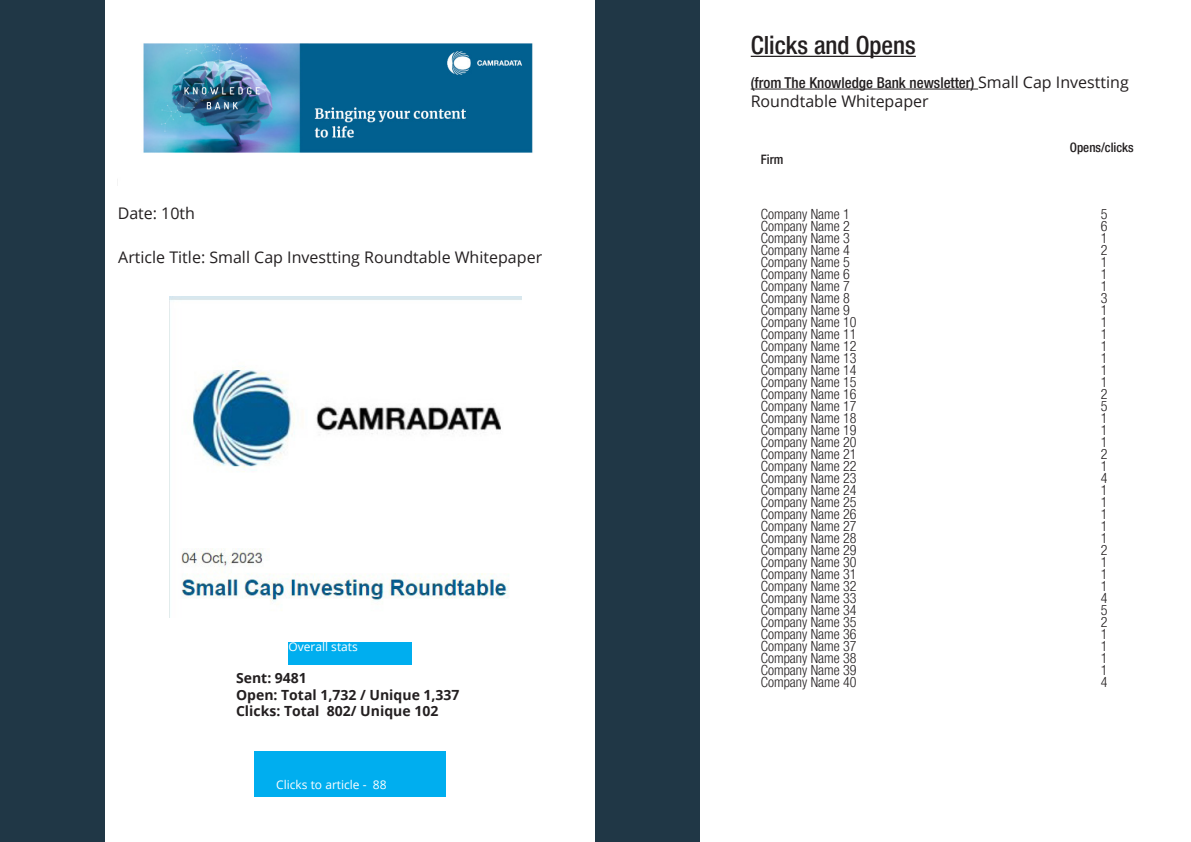
<style>
.page{position:relative;width:1191px;height:842px;background:#fff}
.page>*{position:absolute;margin:0;border:0;box-sizing:border-box;transform-origin:0 0}
.t1{font:500 condensed 25px "Helvetica Neue LT Pro";color:#231f20}
.t2{font:16px "Open Sans";color:#231f20}
.t3{font:500 condensed 15px "Helvetica Neue LT Pro";color:#231f20}
.t4{font:300 condensed 14px/12px "Helvetica Neue LT Pro";color:#231f20}
.t5{font:700 14px/16.8px "Open Sans";color:#231f20}
.t6{font:500 condensed 13px "Helvetica Neue LT Pro";color:#231f20}
.t7{font:12px "Open Sans";color:#fff}
.s1{font-family:"Open Sans";font-weight:400;font-stretch:normal;font-size:16px}
</style>
<div class="page">
<div style="left:0;top:0;width:105px;height:842px;background:#203746"></div>
<img style="left:143px;top:43px;width:390px;height:110px">
<div style="left:254px;top:751px;width:192px;height:46px;background:#00aeef"></div>
<div style="left:288px;top:642px;width:124px;height:23px;background:#00aeef"></div>
<div style="left:595px;top:0;width:105px;height:842px;background:#203746"></div>
<hr style="left:750px;top:56px;width:166px;height:1px;background:#231f20">
<hr style="left:750px;top:89px;width:228px;height:1px;background:#231f20">
<img style="left:169px;top:296px;width:353px;height:321px">
<p class="t2" style="left:118px;top:202px;width:79px">Date: 10th</p>
<p class="t2" style="left:118px;top:246px;width:425px">Article Title: Small Cap Investting Roundtable Whitepaper</p>
<p class="t7" style="left:288px;top:639px;width:71px">Overall stats</p>
<p class="t5" style="left:236px;top:669px;width:72px">Sent: 9481</p>
<p class="t5" style="left:236px;top:686px;width:225px">Open: Total 1,732 / Unique 1,337<br>Clicks: Total 802/ Unique 102</p>
<p class="t7" style="left:276px;top:777px;width:112px">Clicks to article - 88</p>
<p class="t1" style="left:750px;top:30px;width:167px">Clicks and Opens</p>
<p class="t3" style="left:750px;top:73px;width:379px">(from The Knowledge Bank newsletter) <span class="s1">Small Cap Investting</span></p>
<p class="t2" style="left:750px;top:90px;width:179px">Roundtable Whitepaper</p>
<p class="t6" style="left:761px;top:151px;width:24px">Firm</p>
<p class="t4" style="left:761px;top:208px;width:90px">Company Name 1</p>
<p class="t4" style="left:761px;top:220px;width:90px">Company Name 2</p>
<p class="t4" style="left:761px;top:232px;width:90px">Company Name 3</p>
<p class="t4" style="left:761px;top:244px;width:90px">Company Name 4</p>
<p class="t4" style="left:761px;top:256px;width:90px">Company Name 5</p>
<p class="t4" style="left:761px;top:268px;width:90px">Company Name 6</p>
<p class="t4" style="left:761px;top:280px;width:90px">Company Name 7</p>
<p class="t4" style="left:761px;top:292px;width:90px">Company Name 8</p>
<p class="t4" style="left:761px;top:304px;width:90px">Company Name 9</p>
<p class="t4" style="left:761px;top:316px;width:97px">Company Name 10</p>
<p class="t4" style="left:761px;top:328px;width:97px">Company Name 11</p>
<p class="t4" style="left:761px;top:340px;width:97px">Company Name 12</p>
<p class="t4" style="left:761px;top:352px;width:97px">Company Name 13</p>
<p class="t4" style="left:761px;top:364px;width:97px">Company Name 14</p>
<p class="t4" style="left:761px;top:376px;width:97px">Company Name 15</p>
<p class="t4" style="left:761px;top:388px;width:97px">Company Name 16</p>
<p class="t4" style="left:761px;top:400px;width:97px">Company Name 17</p>
<p class="t4" style="left:761px;top:412px;width:97px">Company Name 18</p>
<p class="t4" style="left:761px;top:424px;width:97px">Company Name 19</p>
<p class="t4" style="left:761px;top:436px;width:97px">Company Name 20</p>
<p class="t4" style="left:761px;top:448px;width:97px">Company Name 21</p>
<p class="t4" style="left:761px;top:460px;width:97px">Company Name 22</p>
<p class="t4" style="left:761px;top:472px;width:97px">Company Name 23</p>
<p class="t4" style="left:761px;top:484px;width:97px">Company Name 24</p>
<p class="t4" style="left:761px;top:496px;width:97px">Company Name 25</p>
<p class="t4" style="left:761px;top:508px;width:97px">Company Name 26</p>
<p class="t4" style="left:761px;top:520px;width:97px">Company Name 27</p>
<p class="t4" style="left:761px;top:532px;width:97px">Company Name 28</p>
<p class="t4" style="left:761px;top:544px;width:97px">Company Name 29</p>
<p class="t4" style="left:761px;top:556px;width:97px">Company Name 30</p>
<p class="t4" style="left:761px;top:568px;width:97px">Company Name 31</p>
<p class="t4" style="left:761px;top:580px;width:97px">Company Name 32</p>
<p class="t4" style="left:761px;top:592px;width:97px">Company Name 33</p>
<p class="t4" style="left:761px;top:604px;width:97px">Company Name 34</p>
<p class="t4" style="left:761px;top:616px;width:97px">Company Name 35</p>
<p class="t4" style="left:761px;top:628px;width:97px">Company Name 36</p>
<p class="t4" style="left:761px;top:640px;width:97px">Company Name 37</p>
<p class="t4" style="left:761px;top:652px;width:97px">Company Name 38</p>
<p class="t4" style="left:761px;top:664px;width:97px">Company Name 39</p>
<p class="t4" style="left:761px;top:676px;width:97px">Company Name 40</p>
<p class="t6" style="left:1069px;top:140px;width:65px">Opens/clicks</p>
<p class="t4" style="left:1100px;top:208px;width:8px">5</p>
<p class="t4" style="left:1100px;top:220px;width:8px">6<br>1</p>
<p class="t4" style="left:1100px;top:244px;width:8px">2</p>
<p class="t4" style="left:1100px;top:256px;width:8px">1</p>
<p class="t4" style="left:1100px;top:268px;width:8px">1</p>
<p class="t4" style="left:1100px;top:280px;width:8px">1</p>
<p class="t4" style="left:1100px;top:292px;width:8px">3</p>
<p class="t4" style="left:1100px;top:304px;width:8px">1</p>
<p class="t4" style="left:1100px;top:316px;width:8px">1</p>
<p class="t4" style="left:1100px;top:328px;width:8px">1</p>
<p class="t4" style="left:1100px;top:340px;width:8px">1</p>
<p class="t4" style="left:1100px;top:352px;width:8px">1</p>
<p class="t4" style="left:1100px;top:364px;width:8px">1</p>
<p class="t4" style="left:1100px;top:376px;width:8px">1</p>
<p class="t4" style="left:1100px;top:388px;width:8px">2</p>
<p class="t4" style="left:1100px;top:400px;width:8px">5</p>
<p class="t4" style="left:1100px;top:412px;width:8px">1</p>
<p class="t4" style="left:1100px;top:424px;width:8px">1</p>
<p class="t4" style="left:1100px;top:436px;width:8px">1</p>
<p class="t4" style="left:1100px;top:448px;width:8px">2</p>
<p class="t4" style="left:1100px;top:460px;width:8px">1</p>
<p class="t4" style="left:1100px;top:472px;width:8px">4</p>
<p class="t4" style="left:1100px;top:484px;width:8px">1</p>
<p class="t4" style="left:1100px;top:496px;width:8px">1</p>
<p class="t4" style="left:1100px;top:508px;width:8px">1</p>
<p class="t4" style="left:1100px;top:520px;width:8px">1</p>
<p class="t4" style="left:1100px;top:532px;width:8px">1</p>
<p class="t4" style="left:1100px;top:544px;width:8px">2</p>
<p class="t4" style="left:1100px;top:556px;width:8px">1</p>
<p class="t4" style="left:1100px;top:568px;width:8px">1</p>
<p class="t4" style="left:1100px;top:580px;width:8px">1</p>
<p class="t4" style="left:1100px;top:592px;width:8px">4</p>
<p class="t4" style="left:1100px;top:604px;width:8px">5</p>
<p class="t4" style="left:1100px;top:616px;width:8px">2</p>
<p class="t4" style="left:1100px;top:628px;width:8px">1</p>
<p class="t4" style="left:1100px;top:640px;width:8px">1</p>
<p class="t4" style="left:1100px;top:652px;width:8px">1</p>
<p class="t4" style="left:1100px;top:664px;width:8px">1</p>
<p class="t4" style="left:1100px;top:676px;width:8px">4</p>
</div>
